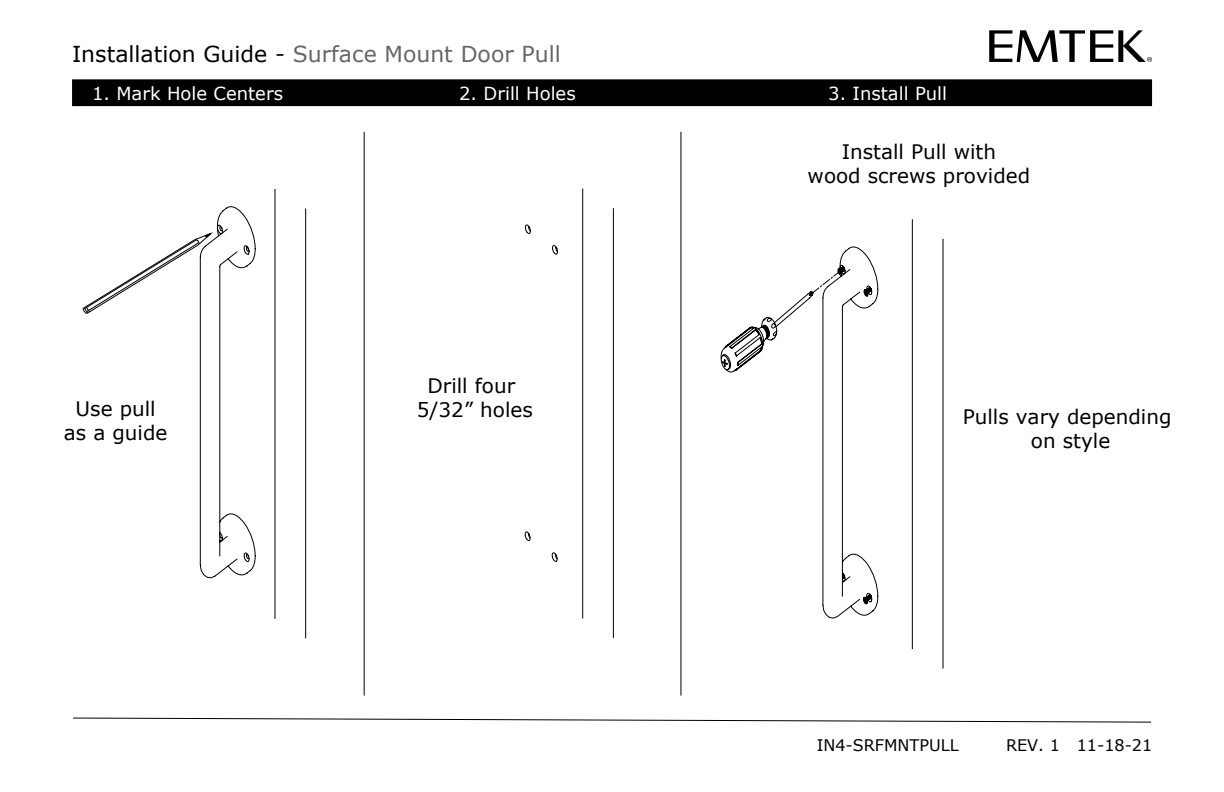
<style>
.page{position:relative;width:1224px;height:792px;background:#fff}
.page>*{position:absolute;margin:0;border:0;box-sizing:border-box;transform-origin:0 0}
.t1{font:22px "Verdana";color:#666}
.t2{font:20px/24px "Verdana";color:#000;text-align:center}
.t3{font:18px "Verdana";color:#fff}
.t4{font:16px "Verdana";color:#000}
.s1{color:#000}
</style>
<div class="page">
<svg style="left:83px;top:206px;width:173px;height:372px"></svg>
<hr style="left:364px;top:132px;width:1px;height:564px;background:#000">
<hr style="left:680px;top:132px;width:1px;height:564px;background:#000">
<svg style="left:989px;top:30px;width:163px;height:32px"></svg>
<div style="left:73px;top:80px;width:1078px;height:25px;background:#000"></div>
<div style="left:72px;top:79px;width:1080px;height:27px;border:2px solid #000"></div>
<hr style="left:275px;top:189px;width:1px;height:430px;background:#000">
<hr style="left:305px;top:209px;width:1px;height:429px;background:#000">
<svg style="left:552px;top:552px;width:6px;height:10px"></svg>
<hr style="left:582px;top:189px;width:1px;height:429px;background:#000">
<hr style="left:613px;top:208px;width:1px;height:430px;background:#000">
<svg style="left:525px;top:531px;width:6px;height:10px"></svg>
<svg style="left:552px;top:245px;width:6px;height:10px"></svg>
<svg style="left:525px;top:224px;width:6px;height:10px"></svg>
<svg style="left:73px;top:717px;width:1078px;height:6px"></svg>
<svg style="left:822px;top:246px;width:56px;height:373px"></svg>
<svg style="left:721px;top:268px;width:121px;height:97px"></svg>
<svg style="left:722px;top:287px;width:147px;height:319px"></svg>
<hr style="left:912px;top:219px;width:1px;height:430px;background:#000">
<hr style="left:943px;top:239px;width:1px;height:430px;background:#000">
<p class="t1" style="left:72px;top:39px;width:490px"><span class="s1">Installation Guide -</span> Surface Mount Door Pull</p>
<p class="t3" style="left:92px;top:81px;width:193px">1. Mark Hole Centers</p>
<p class="t3" style="left:459px;top:81px;width:118px">2. Drill Holes</p>
<p class="t3" style="left:828px;top:81px;width:120px">3. Install Pull</p>
<p class="t2" style="left:427px;top:373px;width:89px">Drill four</p>
<p class="t2" style="left:76px;top:396px;width:82px">Use pull</p>
<p class="t2" style="left:417px;top:397px;width:118px">5/32” holes</p>
<p class="t2" style="left:64px;top:420px;width:105px">as a guide</p>
<p class="t2" style="left:808px;top:140px;width:224px">Install Pull with<br>wood screws provided</p>
<p class="t2" style="left:963px;top:404px;width:210px">Pulls vary depending on style</p>
<p class="t4" style="left:817px;top:734px;width:143px">IN4-SRFMNTPULL</p>
<p class="t4" style="left:1006px;top:734px;width:148px">REV. 1 11-18-21</p>
</div>
